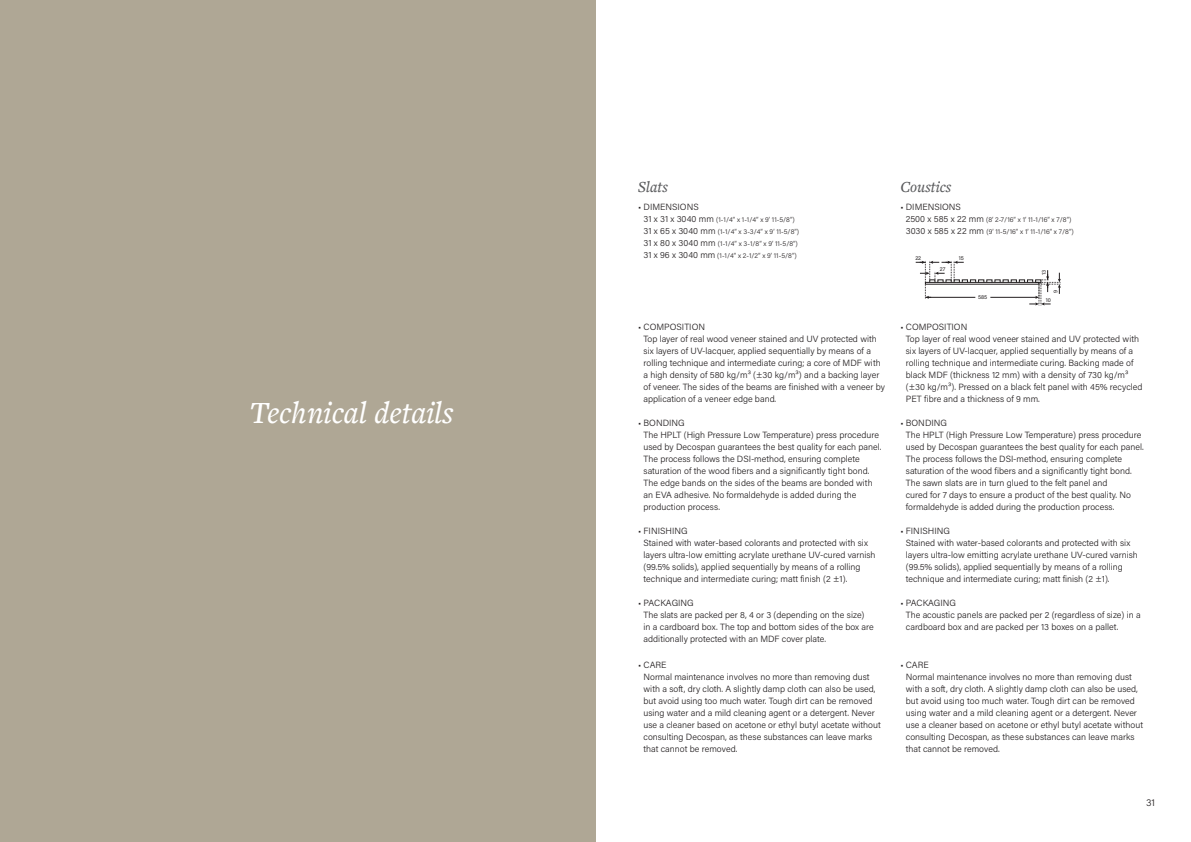
<style>
.page{position:relative;width:1191px;height:842px;background:#fff}
.page>*{position:absolute;margin:0;border:0;box-sizing:border-box;transform-origin:0 0}
.t1{font:italic 500 32px "Freight Text Pro";color:#fff}
.t2{font:italic 500 16px "Freight Text Pro";color:#57585a}
.t3{font:300 10px "Acumin Pro";color:#231f20}
.t4{font:300 9px/12px "Acumin Pro";color:#231f20}
.t5{font:300 7px/12px "Acumin Pro";letter-spacing:-.015em;color:#231f20}
.t6{font:300 7px/12px "Acumin Pro";letter-spacing:.01em;color:#231f20}
.t7{font:5.6px "Acumin Pro";letter-spacing:-.01em;color:#231f20}
.s1{font-size:9px}
</style>
<div class="page">
<div style="left:0;top:0;width:595px;height:842px;background:#afa795"></div>
<svg style="left:915px;top:261px;width:146px;height:45px"></svg>
<h1 class="t1" style="left:250px;top:392px;width:206px">Technical details</h1>
<h2 class="t2" style="left:638px;top:176px;width:31px">Slats</h2>
<p class="t4" style="left:638px;top:200px;width:62px">• DIMENSIONS</p>
<p class="t5" style="left:643px;top:213px;width:157px"><span class="s1">31 x 31 x 3040 mm</span> (1-1/4” x 1-1/4” x 9’ 11-5/8”)<br><span class="s1">31 x 65 x 3040 mm</span> (1-1/4” x 3-3/4” x 9’ 11-5/8”)<br><span class="s1">31 x 80 x 3040 mm</span> (1-1/4” x 3-1/8” x 9’ 11-5/8”)<br><span class="s1">31 x 96 x 3040 mm</span> (1-1/4” x 2-1/2” x 9’ 11-5/8”)</p>
<p class="t4" style="left:643px;top:320px;width:243px;text-indent:-6px">• COMPOSITION<br>Top layer of real wood veneer stained and UV protected with six layers of UV-lacquer, applied sequentially by means of a rolling technique and intermediate curing; a core of MDF with a high density of 580 kg/m³ (±30 kg/m³) and a backing layer of veneer. The sides of the beams are finished with a veneer by application of a veneer edge band.</p>
<p class="t4" style="left:643px;top:416px;width:239px;text-indent:-6px">• BONDING<br>The HPLT (High Pressure Low Temperature) press procedure used by Decospan guarantees the best quality for each panel.<br>The process follows the DSI-method, ensuring complete saturation of the wood fibers and a significantly tight bond.<br>The edge bands on the sides of the beams are bonded with an EVA adhesive. No formaldehyde is added during the production process.</p>
<p class="t4" style="left:643px;top:524px;width:233px;text-indent:-6px">• FINISHING<br>Stained with water-based colorants and protected with six layers ultra-low emitting acrylate urethane UV-cured varnish (99.5% solids), applied sequentially by means of a rolling technique and intermediate curing; matt finish (2 ±1).</p>
<p class="t4" style="left:643px;top:596px;width:232px;text-indent:-6px">• PACKAGING<br>The slats are packed per 8, 4 or 3 (depending on the size) in a cardboard box. The top and bottom sides of the box are additionally protected with an MDF cover plate.</p>
<p class="t4" style="left:643px;top:659px;width:239px;text-indent:-6px">• CARE<br>Normal maintenance involves no more than removing dust with a soft, dry cloth. A slightly damp cloth can also be used, but avoid using too much water. Tough dirt can be removed using water and a mild cleaning agent or a detergent. Never use a cleaner based on acetone or ethyl butyl acetate without consulting Decospan, as these substances can leave marks that cannot be removed.</p>
<h2 class="t2" style="left:900px;top:176px;width:53px">Coustics</h2>
<p class="t4" style="left:900px;top:200px;width:62px">• DIMENSIONS</p>
<p class="t6" style="left:906px;top:213px;width:169px"><span class="s1">2500 x 585 x 22 mm</span> (8’ 2-7/16” x 1’ 11-1/16” x 7/8”)<br><span class="s1">3030 x 585 x 22 mm</span> (9’ 11-5/16” x 1’ 11-1/16” x 7/8”)</p>
<p class="t7" style="left:940px;top:266px;width:7px">27</p>
<p class="t7" style="left:915px;top:255px;width:7px">22</p>
<p class="t7" style="left:959px;top:255px;width:7px">15</p>
<p class="t7" style="left:1040px;top:275px;width:7px;rotate:-90deg">13</p>
<p class="t7" style="left:978px;top:293px;width:11px">585</p>
<p class="t7" style="left:1051px;top:293px;width:5px;rotate:-90deg">9</p>
<p class="t7" style="left:1045px;top:296px;width:7px">10</p>
<p class="t4" style="left:906px;top:320px;width:238px;text-indent:-6px">• COMPOSITION<br>Top layer of real wood veneer stained and UV protected with six layers of UV-lacquer, applied sequentially by means of a rolling technique and intermediate curing. Backing made of black MDF (thickness 12 mm) with a density of 730 kg/m³ (±30 kg/m³). Pressed on a black felt panel with 45% recycled PET fibre and a thickness of 9 mm.</p>
<p class="t4" style="left:906px;top:416px;width:239px;text-indent:-6px">• BONDING<br>The HPLT (High Pressure Low Temperature) press procedure used by Decospan guarantees the best quality for each panel.<br>The process follows the DSI-method, ensuring complete saturation of the wood fibers and a significantly tight bond.<br>The sawn slats are in turn glued to the felt panel and<br>cured for 7 days to ensure a product of the best quality. No formaldehyde is added during the production process.</p>
<p class="t4" style="left:906px;top:524px;width:233px;text-indent:-6px">• FINISHING<br>Stained with water-based colorants and protected with six layers ultra-low emitting acrylate urethane UV-cured varnish (99.5% solids), applied sequentially by means of a rolling technique and intermediate curing; matt finish (2 ±1).</p>
<p class="t4" style="left:906px;top:596px;width:236px;text-indent:-6px">• PACKAGING<br>The acoustic panels are packed per 2 (regardless of size) in a cardboard box and are packed per 13 boxes on a pallet.</p>
<p class="t4" style="left:906px;top:658px;width:239px;text-indent:-6px">• CARE<br>Normal maintenance involves no more than removing dust with a soft, dry cloth. A slightly damp cloth can also be used, but avoid using too much water. Tough dirt can be removed using water and a mild cleaning agent or a detergent. Never use a cleaner based on acetone or ethyl butyl acetate without consulting Decospan, as these substances can leave marks that cannot be removed.</p>
<p class="t3" style="left:1146px;top:796px;width:10px">31</p>
</div>
